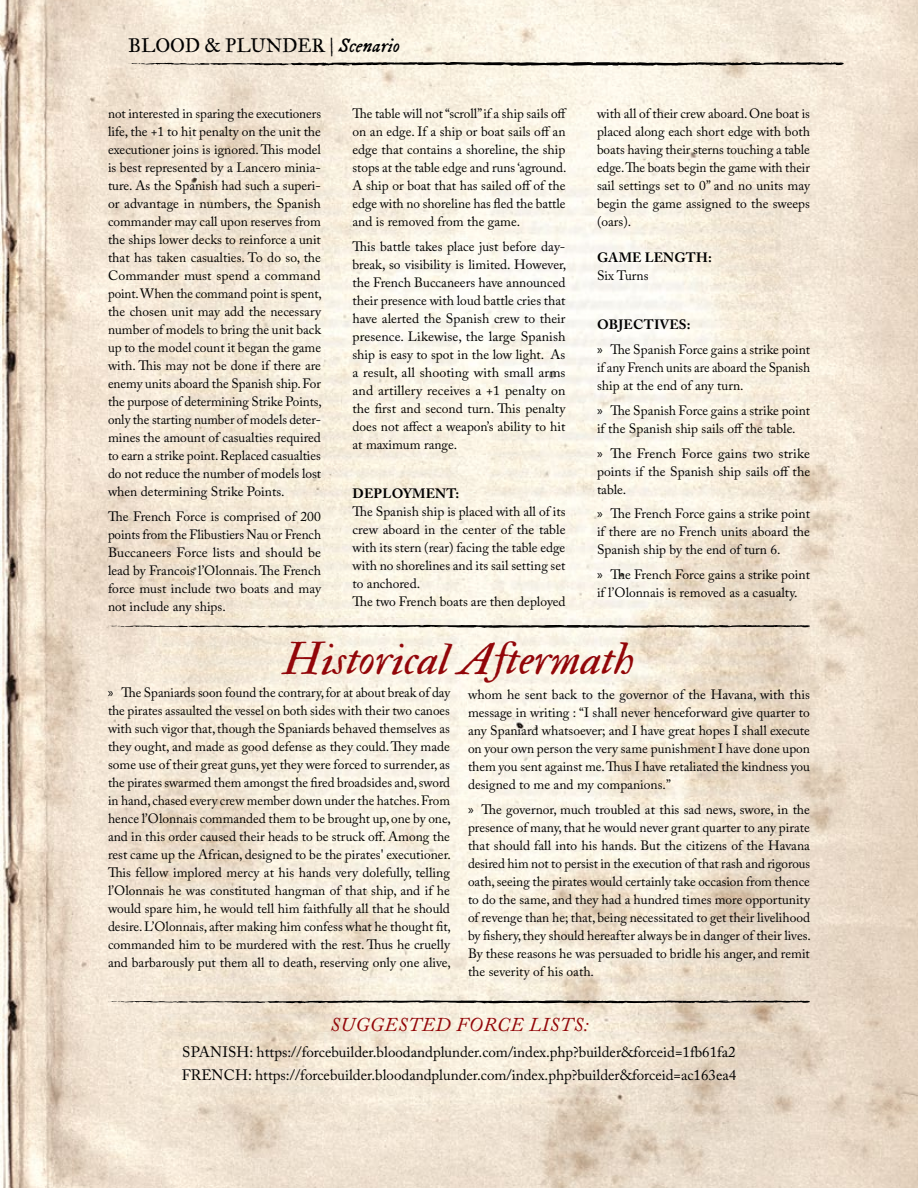
<style>
.page{position:relative;width:918px;height:1188px;background:#fff}
.page>*{position:absolute;margin:0;border:0;box-sizing:border-box;transform-origin:0 0}
.t1{font:45px "IM FELL Double Pica Italic";color:#920609}
.t2{font:19.5px "IM FELL Great Primer Roman";color:#000}
.t3{font:italic 19.5px "Adobe Caslon Pro";letter-spacing:.035em;color:#920609}
.t4{font:15px/23.2px "Adobe Caslon Pro";color:#000}
.t5{font:13.5px/18px "Adobe Caslon Pro";color:#000;text-align:justify}
.t6{font:700 13.5px "Adobe Caslon Pro";letter-spacing:.02em;color:#000}
.s1{font-family:"IM FELL DW Pica Italic"}
.s2{font-weight:700}
.s3{font-family:"Myriad Pro"}
</style>
<div class="page">
<img style="left:0;top:0;width:918px;height:1188px">
<svg style="left:108px;top:625px;width:703px;height:3px;background:#6e6962"></svg>
<svg style="left:108px;top:1000px;width:703px;height:3px;background:#6e6860"></svg>
<svg style="left:128px;top:62px;width:717px;height:4px;background:#746f68"></svg>
<h2 class="t2" style="left:128px;top:33px;width:273px">BLOOD &amp; PLUNDER <span class="s1">| Scenario</span></h2>
<p class="t5" style="left:108px;top:104px;width:215px">not interested in sparing the executioners life, the +1 to hit penalty on the unit the executioner joins is ignored. This model is best represented by a Lancero minia&shy;ture. As the Spanish had such a superi&shy;or advantage in numbers, the Spanish commander may call upon reserves from the ships lower decks to reinforce a unit that has taken casualties. To do so, the Commander must spend a command point. When the command point is spent, the chosen unit may add the necessary number of models to bring the unit back up to the model count it began the game with. This may not be done if there are enemy units aboard the Spanish ship. For the purpose of determining Strike Points, only the starting number of models deter&shy;mines the amount of casualties required to earn a strike point. Replaced casualties do not reduce the number of models lost when determining Strike Points.</p>
<p class="t5" style="left:108px;top:507px;width:215px">The French Force is comprised of 200 points from the Flibustiers Nau or French Buccaneers Force lists and should be lead by Francois l’Olonnais. The French force must include two boats and may not include any ships.</p>
<p class="t5" style="left:352px;top:104px;width:216px">The table will not “scroll” if a ship sails off on an edge. If a ship or boat sails off an edge that contains a shoreline, the ship stops at the table edge and runs ‘aground.<br>A ship or boat that has sailed off of the edge with no shoreline has fled the battle and is removed from the game.</p>
<p class="t5" style="left:352px;top:237px;width:215px">This battle takes place just before day&shy;break, so visibility is limited. However, the French Buccaneers have announced their presence with loud battle cries that have alerted the Spanish crew to their presence. Likewise, the large Spanish ship is easy to spot in the low light. As a result, all shooting with small arms and artillery receives a +1 penalty on the first and second turn. This penalty does not affect a weapon’s ability to hit at maximum range.</p>
<p class="t6" style="left:352px;top:486px;width:108px">DEPLOYMENT:</p>
<p class="t5" style="left:352px;top:503px;width:215px;text-align:left">The Spanish ship is placed with all of its crew aboard in the center of the table with its stern (rear) facing the table edge with no shorelines and its sail setting set to anchored.<br>The two French boats are then deployed</p>
<p class="t5" style="left:597px;top:104px;width:215px">with all of their crew aboard. One boat is placed along each short edge with both boats having their sterns touching a table edge. The boats begin the game with their sail settings set to 0” and no units may begin the game assigned to the sweeps (oars).</p>
<p class="t6" style="left:597px;top:249px;width:116px">GAME LENGTH:</p>
<p class="t5" style="left:597px;top:266px;width:53px">Six Turns</p>
<p class="t5" style="left:597px;top:312px;width:215px;line-height:24.8px"><span class="s2">OBJECTIVES:<br></span><span class="s3">»</span> The Spanish Force gains a strike point</p>
<p class="t5" style="left:597px;top:359px;width:215px">if any French units are aboard the Spanish ship at the end of any turn.</p>
<p class="t5" style="left:597px;top:401px;width:215px"><span class="s3">»</span> The Spanish Force gains a strike point if the Spanish ship sails off the table.</p>
<p class="t5" style="left:597px;top:444px;width:215px"><span class="s3">»</span> The French Force gains two strike points if the Spanish ship sails off the table.</p>
<p class="t5" style="left:597px;top:505px;width:215px"><span class="s3">»</span> The French Force gains a strike point if there are no French units aboard the Spanish ship by the end of turn 6.</p>
<p class="t5" style="left:597px;top:565px;width:214px"><span class="s3">»</span> The French Force gains a strike point if l’Olonnais is removed as a casualty.</p>
<h1 class="t1" style="left:283px;top:632px;width:353px">Historical Aftermath</h1>
<p class="t5" style="left:108px;top:684px;width:345px"><span class="s3">»</span> The Spaniards soon found the contrary, for at about break of day the pirates assaulted the vessel on both sides with their two canoes with such vigor that, though the Spaniards behaved themselves as they ought, and made as good defense as they could. They made some use of their great guns, yet they were forced to surrender, as the pirates swarmed them amongst the fired broadsides and, sword in hand, chased every crew member down under the hatches. From hence l’Olonnais commanded them to be brought up, one by one, and in this order caused their heads to be struck off. Among the rest came up the African, designed to be the pirates' executioner.<br>This fellow implored mercy at his hands very dolefully, telling l’Olonnais he was constituted hangman of that ship, and if he would spare him, he would tell him faithfully all that he should desire. L’Olonnais, after making him confess what he thought fit, commanded him to be murdered with the rest. Thus he cruelly and barbarously put them all to death, reserving only one alive,</p>
<p class="t5" style="left:468px;top:686px;width:344px">whom he sent back to the governor of the Havana, with this message in writing : “I shall never henceforward give quarter to any Spaniard whatsoever; and I have great hopes I shall execute on your own person the very same punishment I have done upon them you sent against me. Thus I have retaliated the kindness you designed to me and my companions.”</p>
<p class="t5" style="left:468px;top:800px;width:344px"><span class="s3">»</span> The governor, much troubled at this sad news, swore, in the presence of many, that he would never grant quarter to any pirate that should fall into his hands. But the citizens of the Havana desired him not to persist in the execution of that rash and rigorous oath, seeing the pirates would certainly take occasion from thence to do the same, and they had a hundred times more opportunity of revenge than he; that, being necessitated to get their livelihood by fishery, they should hereafter always be in danger of their lives.<br>By these reasons he was persuaded to bridle his anger, and remit the severity of his oath.</p>
<h2 class="t3" style="left:330px;top:1012px;width:260px">SUGGESTED FORCE LISTS:</h2>
<p class="t4" style="left:182px;top:1040px;width:556px">SPANISH: https://forcebuilder.bloodandplunder.com/index.php?builder&amp;forceid=1fb61fa2<br>FRENCH: https://forcebuilder.bloodandplunder.com/index.php?builder&amp;forceid=ac163ea4</p>
</div>
